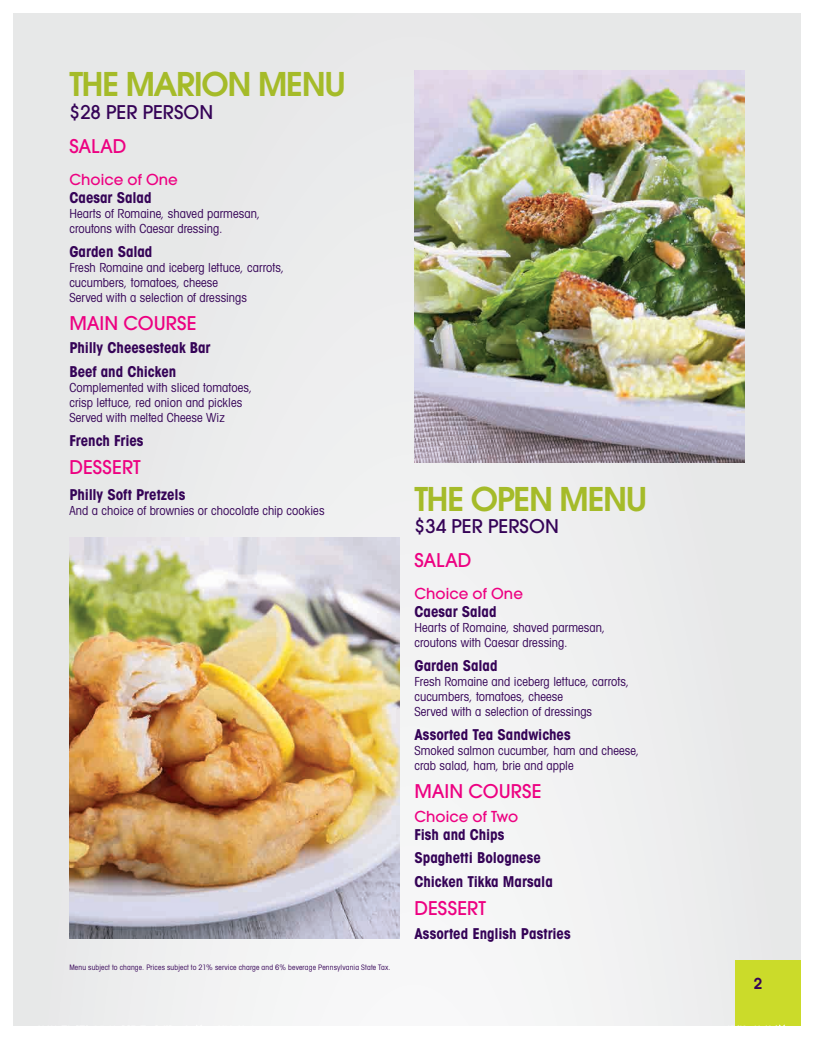
<style>
.page{position:relative;width:814px;height:1039px;background:#fff}
.page>*{position:absolute;margin:0;border:0;box-sizing:border-box;transform-origin:0 0}
.t1{font:600 32.5px "Avant Garde";letter-spacing:-.04em;color:#a5bb29}
.t2{font:500 18.75px "Avant Garde";color:#ed0081}
.t3{font:500 18.75px "Avant Garde";letter-spacing:.005em;color:#350357}
.t4{font:700 condensed 15px/23.6px "Avant Garde";letter-spacing:-.005em;color:#350357}
.t5{font:500 15px "Avant Garde";letter-spacing:.005em;color:#ed0081}
.t6{font:600 15px "Avant Garde";color:#350357}
.t7{font:condensed 12.5px/15px "Avant Garde";letter-spacing:.005em;color:#350357}
.t8{font:condensed 7.5px "Avant Garde";letter-spacing:.02em;color:#350357}
</style>
<div class="page">
<div style="left:13px;top:13px;width:788px;height:1013px;background:#eaebec"></div>
<div style="left:735px;top:960px;width:66px;height:66px;background:#cbdb2a"></div>
<img style="left:69px;top:538px;width:330px;height:400px">
<img style="left:414px;top:70px;width:330px;height:392px">
<svg style="left:122px;top:1025px;width:122px;height:1px"></svg>
<svg style="left:754px;top:1024px;width:31px;height:2px"></svg>
<h1 class="t1" style="left:69px;top:63px;width:278px">THE MARION MENU</h1>
<h2 class="t3" style="left:69px;top:100px;width:145px">$28 PER PERSON</h2>
<h2 class="t2" style="left:69px;top:134px;width:59px">SALAD</h2>
<p class="t5" style="left:69px;top:170px;width:110px">Choice of One</p>
<p class="t4" style="left:69px;top:185px;width:84px">Caesar Salad</p>
<p class="t7" style="left:69px;top:206px;width:192px">Hearts of Romaine, shaved parmesan, croutons with Caesar dressing.</p>
<p class="t4" style="left:69px;top:239px;width:85px">Garden Salad</p>
<p class="t7" style="left:69px;top:259px;width:216px">Fresh Romaine and iceberg lettuce, carrots, cucumbers, tomatoes, cheese<br>Served with a selection of dressings</p>
<h2 class="t2" style="left:69px;top:311px;width:129px">MAIN COURSE</h2>
<p class="t4" style="left:69px;top:336px;width:143px">Philly Cheesesteak Bar<br>Beef and Chicken</p>
<p class="t7" style="left:69px;top:380px;width:184px">Complemented with sliced tomatoes, crisp lettuce, red onion and pickles<br>Served with melted Cheese Wiz</p>
<p class="t4" style="left:69px;top:428px;width:76px">French Fries</p>
<h2 class="t2" style="left:69px;top:455px;width:73px">DESSERT</h2>
<p class="t4" style="left:69px;top:483px;width:117px">Philly Soft Pretzels</p>
<p class="t7" style="left:69px;top:503px;width:257px">And a choice of brownies or chocolate chip cookies</p>
<p class="t8" style="left:69px;top:962px;width:323px">Menu subject to change. Prices subject to 21% service charge and 6% beverage Pennsylvania State Tax.</p>
<h1 class="t1" style="left:414px;top:478px;width:234px">THE OPEN MENU</h1>
<h2 class="t3" style="left:414px;top:515px;width:146px">$34 PER PERSON</h2>
<h2 class="t2" style="left:414px;top:549px;width:59px">SALAD</h2>
<p class="t5" style="left:414px;top:585px;width:110px">Choice of One</p>
<p class="t4" style="left:414px;top:600px;width:84px">Caesar Salad</p>
<p class="t7" style="left:414px;top:620px;width:192px">Hearts of Romaine, shaved parmesan, croutons with Caesar dressing.</p>
<p class="t4" style="left:414px;top:653px;width:85px">Garden Salad</p>
<p class="t7" style="left:414px;top:674px;width:216px">Fresh Romaine and iceberg lettuce, carrots, cucumbers, tomatoes, cheese<br>Served with a selection of dressings</p>
<p class="t4" style="left:414px;top:722px;width:158px">Assorted Tea Sandwiches</p>
<p class="t7" style="left:414px;top:742px;width:226px">Smoked salmon cucumber, ham and cheese, crab salad, ham, brie and apple</p>
<h2 class="t2" style="left:414px;top:779px;width:129px">MAIN COURSE</h2>
<p class="t5" style="left:414px;top:807px;width:105px">Choice of Two</p>
<p class="t4" style="left:414px;top:822px;width:140px">Fish and Chips<br>Spaghetti Bolognese<br>Chicken Tikka Marsala</p>
<h2 class="t2" style="left:414px;top:896px;width:73px">DESSERT</h2>
<p class="t4" style="left:414px;top:921px;width:158px">Assorted English Pastries</p>
<p class="t6" style="left:754px;top:973px;width:10px">2</p>
</div>
